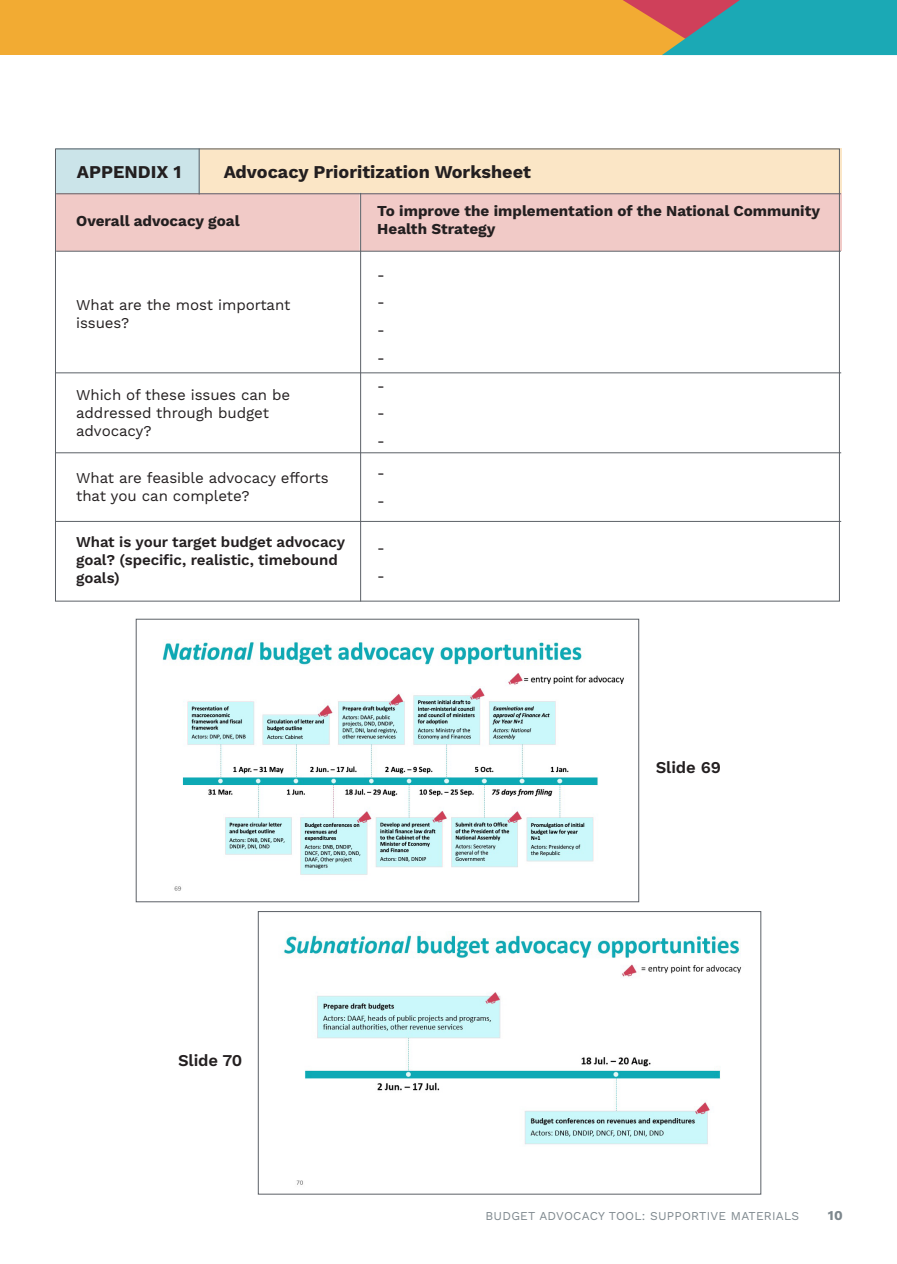
<style>
.page{position:relative;width:897px;height:1264px;background:#fff}
.page>*{position:absolute;margin:0;border:0;box-sizing:border-box;transform-origin:0 0}
.t1{font:700 18px "Work Sans";color:#231f20}
.t2{font:600 16.5px "Work Sans";letter-spacing:-.005em;color:#231f20}
.t3{font:700 15.15px/18.1px "Work Sans";color:#231f20}
.Paragraph_Style_1{font:15px/18px "Work Sans";letter-spacing:-.005em;color:#231f20}
.Paragraph_Style_1-2{font:600 15px/18px "Work Sans";letter-spacing:-.005em;color:#231f20}
.t4{font:700 13.5px "Work Sans";color:#7d878d}
.t5{font:12px "Work Sans";letter-spacing:.02em;color:#7e888e}
</style>
<div class="page">
<div style="left:0;top:0;width:896px;height:55px;background:#f2ab33"></div>
<svg style="left:623px;top:0;width:273px;height:55px;background:#539995"></svg>
<div style="left:56px;top:149px;width:785px;height:44px;background:#fbe6c6"></div>
<div style="left:56px;top:193px;width:785px;height:58px;background:#f1cac7"></div>
<div style="left:56px;top:149px;width:143px;height:44px;background:#cbe4e9"></div>
<hr style="left:56px;top:372px;width:785px;height:1px;background:#5c6167">
<hr style="left:56px;top:452px;width:785px;height:1px;background:#5c6167">
<hr style="left:56px;top:521px;width:785px;height:1px;background:#5c6167">
<hr style="left:360px;top:192px;width:1px;height:59px;background:#fff">
<img style="left:162px;top:641px;width:462px;height:250px">
<div style="left:136px;top:619px;width:503px;height:283px;border:1px solid #5c6167"></div>
<img style="left:283px;top:935px;width:459px;height:250px">
<div style="left:258px;top:911px;width:503px;height:283px;border:1px solid #5c6167"></div>
<hr style="left:360px;top:193px;width:1px;height:408px;background:#5c6167">
<hr style="left:199px;top:148px;width:1px;height:46px;background:#5c6167">
<hr style="left:56px;top:193px;width:784px;height:1px;background:#5c6167">
<hr style="left:56px;top:251px;width:784px;height:1px;background:#5c6167">
<p class="t1" style="left:77px;top:162px;width:106px">APPENDIX 1</p>
<p class="t1" style="left:224px;top:162px;width:309px">Advocacy Prioritization Worksheet</p>
<p class="t3" style="left:76px;top:213px;width:165px">Overall advocacy goal</p>
<p class="t3" style="left:377px;top:203px;width:444px">To improve the implementation of the National Community<br>Health Strategy</p>
<p class="Paragraph_Style_1" style="left:76px;top:296px;width:216px">What are the most important issues?</p>
<p class="Paragraph_Style_1" style="left:76px;top:386px;width:215px">Which of these issues can be addressed through budget advocacy?</p>
<p class="Paragraph_Style_1" style="left:76px;top:470px;width:254px">What are feasible advocacy efforts that you can complete?</p>
<p class="Paragraph_Style_1-2" style="left:76px;top:533px;width:270px">What is your target budget advocacy goal? (specific, realistic, timebound goals)</p>
<p class="Paragraph_Style_1" style="left:377px;top:266px;width:9px">-</p>
<p class="Paragraph_Style_1" style="left:377px;top:294px;width:9px">-</p>
<p class="Paragraph_Style_1" style="left:377px;top:322px;width:9px">-</p>
<p class="Paragraph_Style_1" style="left:377px;top:349px;width:9px">-</p>
<p class="Paragraph_Style_1" style="left:377px;top:377px;width:9px">-</p>
<p class="Paragraph_Style_1" style="left:377px;top:405px;width:9px">-</p>
<p class="Paragraph_Style_1" style="left:377px;top:433px;width:9px">-</p>
<p class="Paragraph_Style_1" style="left:377px;top:465px;width:9px">-</p>
<p class="Paragraph_Style_1" style="left:377px;top:493px;width:9px">-</p>
<p class="Paragraph_Style_1" style="left:377px;top:540px;width:9px">-</p>
<p class="Paragraph_Style_1" style="left:377px;top:568px;width:9px">-</p>
<p class="t2" style="left:655px;top:758px;width:67px">Slide 69</p>
<p class="t2" style="left:178px;top:1051px;width:66px">Slide 70</p>
<p class="t5" style="left:485px;top:1209px;width:315px">BUDGET ADVOCACY TOOL: SUPPORTIVE MATERIALS</p>
<p class="t4" style="left:827px;top:1207px;width:16px">10</p>
</div>
